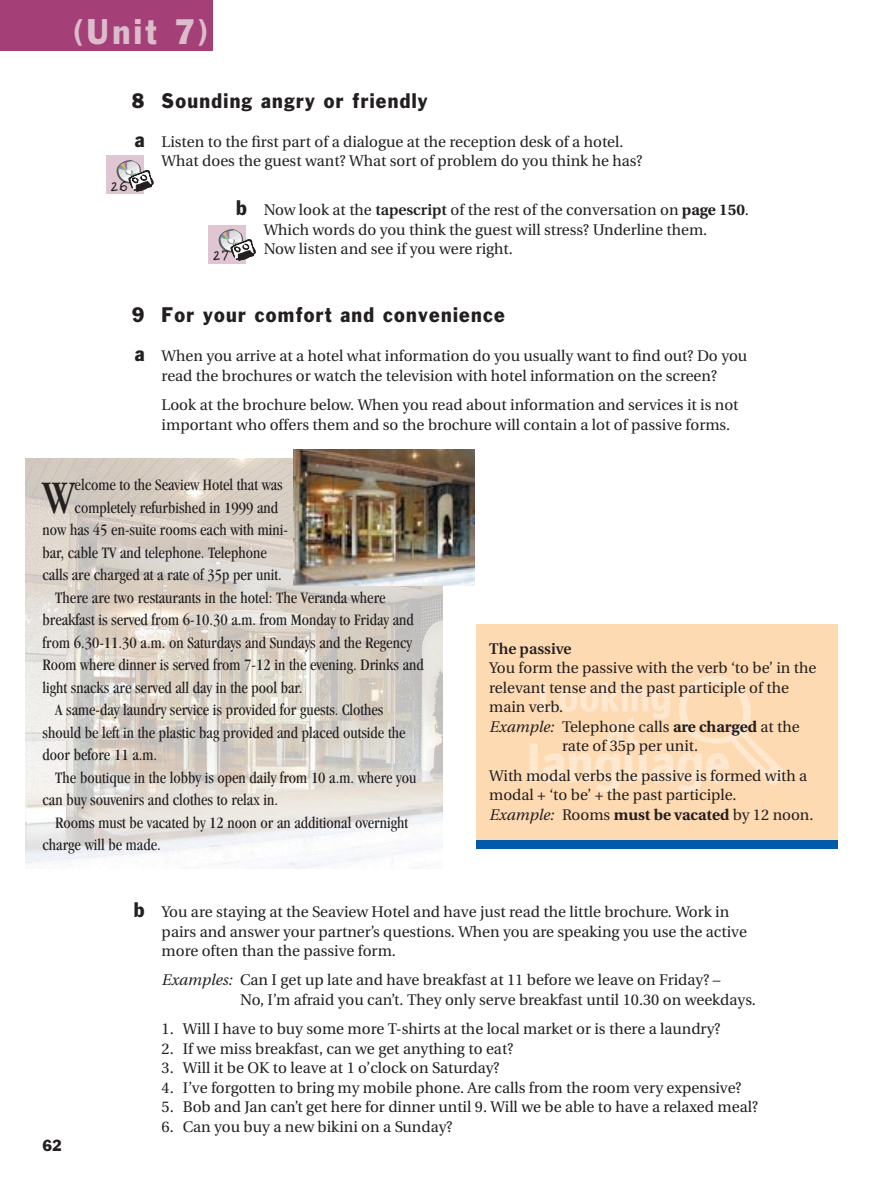
<style>
.page{position:relative;width:893px;height:1191px;background:#fff}
.page>*{position:absolute;margin:0;border:0;box-sizing:border-box;transform-origin:0 0}
.t1{font:condensed 48.3px "Garamond";color:#231f20}
.t2{font:33px "Franklin Gothic";color:#dbbcca;scale:.9 1}
.t3{font:19.5px/39px "Franklin Gothic";letter-spacing:.07em;color:#231f20;scale:.9 1}
.t4{font:17.25px "Escript LL";color:#231f20;scale:.9 1}
.t5{font:condensed 16.5px "Garamond";color:#231f20}
.t6{font:15.3px/19.5px "Utopia";color:#231f20}
.t7{font:600 15.3px "Utopia";color:#231f20}
.t8{font:15px "Franklin Gothic";color:#231f20;scale:.9 1}
.s1{font-weight:600}
.s2{font-weight:700}
.s3{font-family:"Franklin Gothic";font-size:19.5px}
.s4{font-style:italic}
</style>
<div class="page">
<img style="left:26px;top:459px;width:416px;height:409px">
<div style="left:0;top:0;width:213px;height:51px;background:#a43f78"></div>
<div style="left:476px;top:625px;width:362px;height:220px;background:#fedab3"></div>
<svg style="left:530px;top:676px;width:255px;height:117px"></svg>
<div style="left:476px;top:841px;width:362px;height:8px;background:#015aaa"></div>
<div style="left:106px;top:156px;width:38px;height:38px;background:#e0c6d2"></div>
<svg style="left:117px;top:160px;width:36px;height:32px"></svg>
<div style="left:208px;top:225px;width:38px;height:38px;background:#e0c6d2"></div>
<svg style="left:219px;top:229px;width:36px;height:32px"></svg>
<img style="left:293px;top:449px;width:181px;height:137px">
<h2 class="t2" style="left:73px;top:19px;width:152px">(Unit 7)</h2>
<p class="t3" style="left:132px;top:83px;width:330px">8 Sounding angry or friendly a</p>
<p class="t6" style="left:162px;top:133px;width:482px">Listen to the first part of a dialogue at the reception desk of a hotel.<br>What does the guest want? What sort of problem do you think he has?</p>
<p class="t6" style="left:264px;top:202px;width:486px">Now look at the <span class="s1">tapescript</span> of the rest of the conversation on <span class="s2">page 150</span>.<br>Which words do you think the guest will stress? Underline them.<br>Now listen and see if you were right.</p>
<p class="t4" style="left:111px;top:179px;width:21px">26</p>
<p class="t3" style="left:236px;top:190px;width:13px">b</p>
<p class="t4" style="left:213px;top:248px;width:20px">27</p>
<p class="t3" style="left:132px;top:297px;width:416px">9 For your comfort and convenience</p>
<p class="t6" style="left:135px;top:348px;width:613px;text-align:center"><span class="s3">a</span> When you arrive at a hotel what information do you usually want to find out? Do you read the brochures or watch the television with hotel information on the screen?</p>
<p class="t6" style="left:162px;top:397px;width:578px">Look at the brochure below. When you read about information and services it is not important who offers them and so the brochure will contain a lot of passive forms.</p>
<h1 class="t1" style="left:43px;top:478px;width:34px">W</h1>
<p class="t5" style="left:75px;top:478px;width:210px">elcome to the Seaview Hotel that was</p>
<p class="t5" style="left:75px;top:501px;width:205px">completely refurbished in 1999 and</p>
<p class="t5" style="left:43px;top:523px;width:247px">now has 45 en-suite rooms each with mini-</p>
<p class="t5" style="left:43px;top:546px;width:226px">bar, cable TV and telephone. Telephone</p>
<p class="t5" style="left:43px;top:568px;width:241px">calls are charged at a rate of 35p per unit.</p>
<p class="t5" style="left:55px;top:591px;width:332px">There are two restaurants in the hotel: The Veranda where</p>
<p class="t5" style="left:43px;top:613px;width:373px">breakfast is served from 6-10.30 a.m. from Monday to Friday and</p>
<p class="t5" style="left:43px;top:636px;width:371px">from 6.30-11.30 a.m. on Saturdays and Sundays and the Regency</p>
<p class="t5" style="left:43px;top:658px;width:383px">Room where dinner is served from 7-12 in the evening. Drinks and</p>
<p class="t5" style="left:43px;top:681px;width:261px">light snacks are served all day in the pool bar.</p>
<p class="t5" style="left:55px;top:703px;width:329px">A same-day laundry service is provided for guests. Clothes</p>
<p class="t5" style="left:43px;top:726px;width:364px">should be left in the plastic bag provided and placed outside the</p>
<p class="t5" style="left:43px;top:748px;width:116px">door before 11 a.m.</p>
<p class="t5" style="left:55px;top:771px;width:362px">The boutique in the lobby is open daily from 10 a.m. where you</p>
<p class="t5" style="left:43px;top:793px;width:237px">can buy souvenirs and clothes to relax in.</p>
<p class="t5" style="left:55px;top:816px;width:354px">Rooms must be vacated by 12 noon or an additional overnight</p>
<p class="t5" style="left:43px;top:838px;width:120px">charge will be made.</p>
<p class="t7" style="left:489px;top:643px;width:84px">The passive</p>
<p class="t6" style="left:489px;top:660px;width:328px">You form the passive with the verb ‘to be’ in the</p>
<p class="t6" style="left:489px;top:679px;width:301px">relevant tense and the past participle of the</p>
<p class="t6" style="left:489px;top:699px;width:75px">main verb.</p>
<p class="t6" style="left:489px;top:718px;width:312px"><span class="s4">Example:</span> Telephone calls <span class="s2">are charged</span> at the</p>
<p class="t6" style="left:562px;top:738px;width:138px">rate of 35p per unit.</p>
<p class="t6" style="left:489px;top:767px;width:326px">With modal verbs the passive is formed with a modal + ‘to be’ + the past participle.<br><span class="s4">Example:</span> Rooms <span class="s2">must be vacated</span> by 12 noon.</p>
<p class="t8" style="left:43px;top:1140px;width:23px">62</p>
<p class="t6" style="left:162px;top:904px;width:586px;text-indent:-28px"><span class="s3">b</span> You are staying at the Seaview Hotel and have just read the little brochure. Work in pairs and answer your partner’s questions. When you are speaking you use the active more often than the passive form.</p>
<p class="t6" style="left:240px;top:972px;width:517px;text-indent:-79px"><span class="s4">Examples:</span> Can I get up late and have breakfast at 11 before we leave on Friday? –<br>No, I’m afraid you can’t. They only serve breakfast until 10.30 on weekdays.</p>
<p class="t6" style="left:162px;top:1021px;width:560px">1. Will I have to buy some more T-shirts at the local market or is there a laundry?</p>
<p class="t6" style="left:162px;top:1040px;width:353px">2. If we miss breakfast, can we get anything to eat?</p>
<p class="t6" style="left:162px;top:1060px;width:339px">3. Will it be OK to leave at 1 o’clock on Saturday?</p>
<p class="t6" style="left:162px;top:1079px;width:581px">4. I’ve forgotten to bring my mobile phone. Are calls from the room very expensive?</p>
<p class="t6" style="left:162px;top:1099px;width:597px">5. Bob and Jan can’t get here for dinner until 9. Will we be able to have a relaxed meal?</p>
<p class="t6" style="left:162px;top:1118px;width:292px">6. Can you buy a new bikini on a Sunday?</p>
</div>
